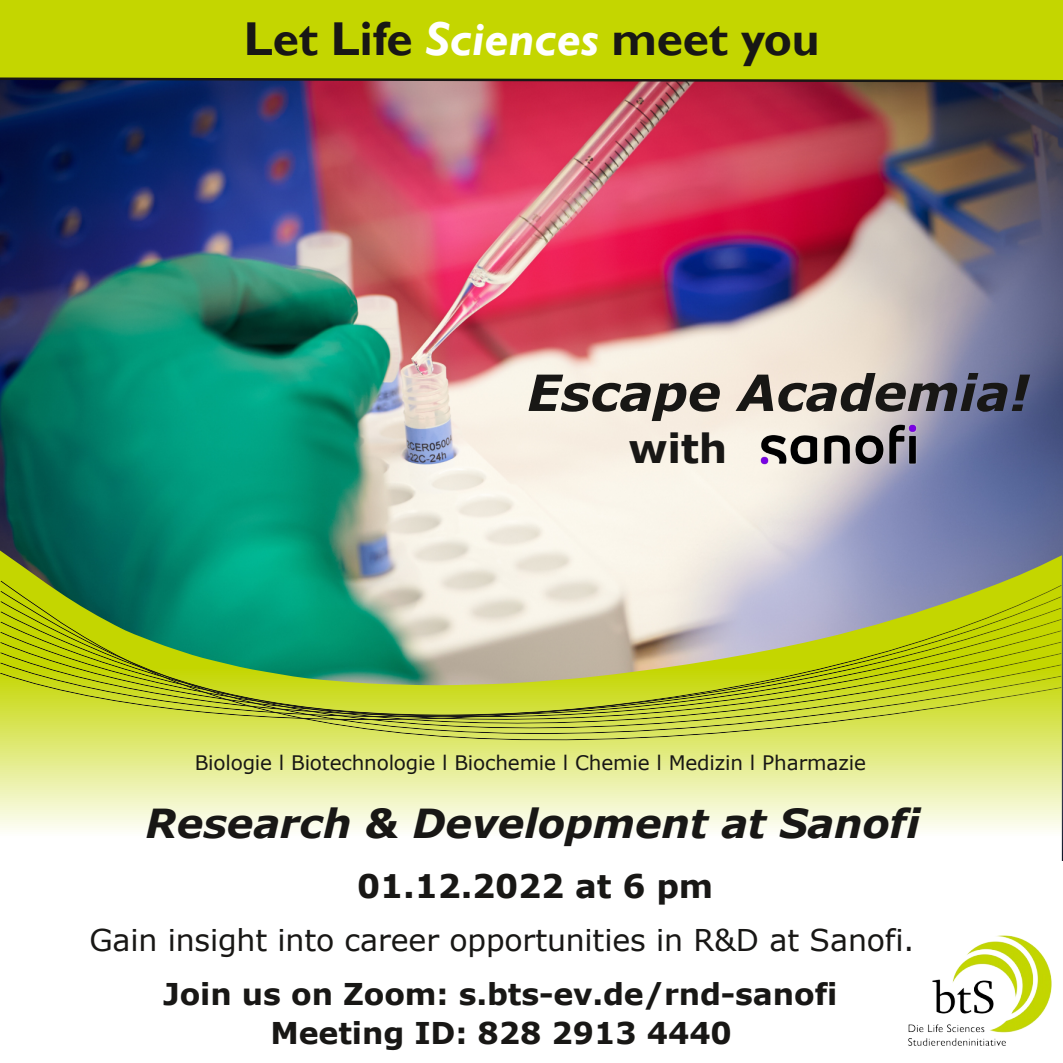
<style>
.page{position:relative;width:1063px;height:1063px;background:#fff}
.page>*{position:absolute;margin:0;border:0;box-sizing:border-box;transform-origin:0 0}
.t1{font:italic 700 50px "Verdana";letter-spacing:-.005em;color:#181715}
.t2{font:700 47.5px "Gill Sans";letter-spacing:-.005em;color:#181715}
.t3{font:italic 700 40px "Verdana";letter-spacing:-.005em;color:#181715}
.t4{font:700 40px "Verdana";color:#181715}
.t5{font:700 32.5px "Verdana";color:#181715}
.t6{font:700 30px "Verdana";letter-spacing:-.005em;color:#181715}
.t7{font:30px "Verdana";letter-spacing:-.005em;color:#181715}
.t8{font:20px "Verdana";letter-spacing:-.005em;color:#181715}
.s1{font-style:italic;color:#fff}
</style>
<div class="page">
<img style="left:0;top:84px;width:1063px;height:776px">
<svg style="left:0;top:550px;width:1062px;height:311px"></svg>
<svg style="left:0;top:580px;width:1062px;height:5px;background:#91b8a0"></svg>
<svg style="left:0;top:729px;width:1062px;height:11px;background:#d1dc5f"></svg>
<svg style="left:0;top:585px;width:1062px;height:144px;background:#a4bf58"></svg>
<div style="left:0;top:0;width:1063px;height:80px;background:#c4d600"></div>
<svg style="left:0;top:77px;width:1063px;height:7px"></svg>
<img style="left:908px;top:935px;width:144px;height:111px">
<img style="left:732px;top:395px;width:213px;height:99px">
<h2 class="t2" style="left:244px;top:11px;width:577px">Let Life <span class="s1">Sciences</span> meet you</h2>
<h1 class="t1" style="left:527px;top:361px;width:504px">Escape Academia!</h1>
<h3 class="t4" style="left:628px;top:423px;width:100px">with</h3>
<p class="t8" style="left:195px;top:750px;width:673px">Biologie l Biotechnologie l Biochemie l Chemie l Medizin l Pharmazie</p>
<h3 class="t3" style="left:146px;top:798px;width:776px">Research &amp; Development at Sanofi</h3>
<h3 class="t5" style="left:357px;top:866px;width:358px">01.12.2022 at 6 pm</h3>
<h3 class="t7" style="left:89px;top:921px;width:826px">Gain insight into career opportunities in R&amp;D at Sanofi.</h3>
<h3 class="t6" style="left:163px;top:975px;width:676px">Join us on Zoom: s.bts-ev.de/rnd-sanofi</h3>
<h3 class="t6" style="left:271px;top:1013px;width:463px">Meeting ID: 828 2913 4440</h3>
</div>
